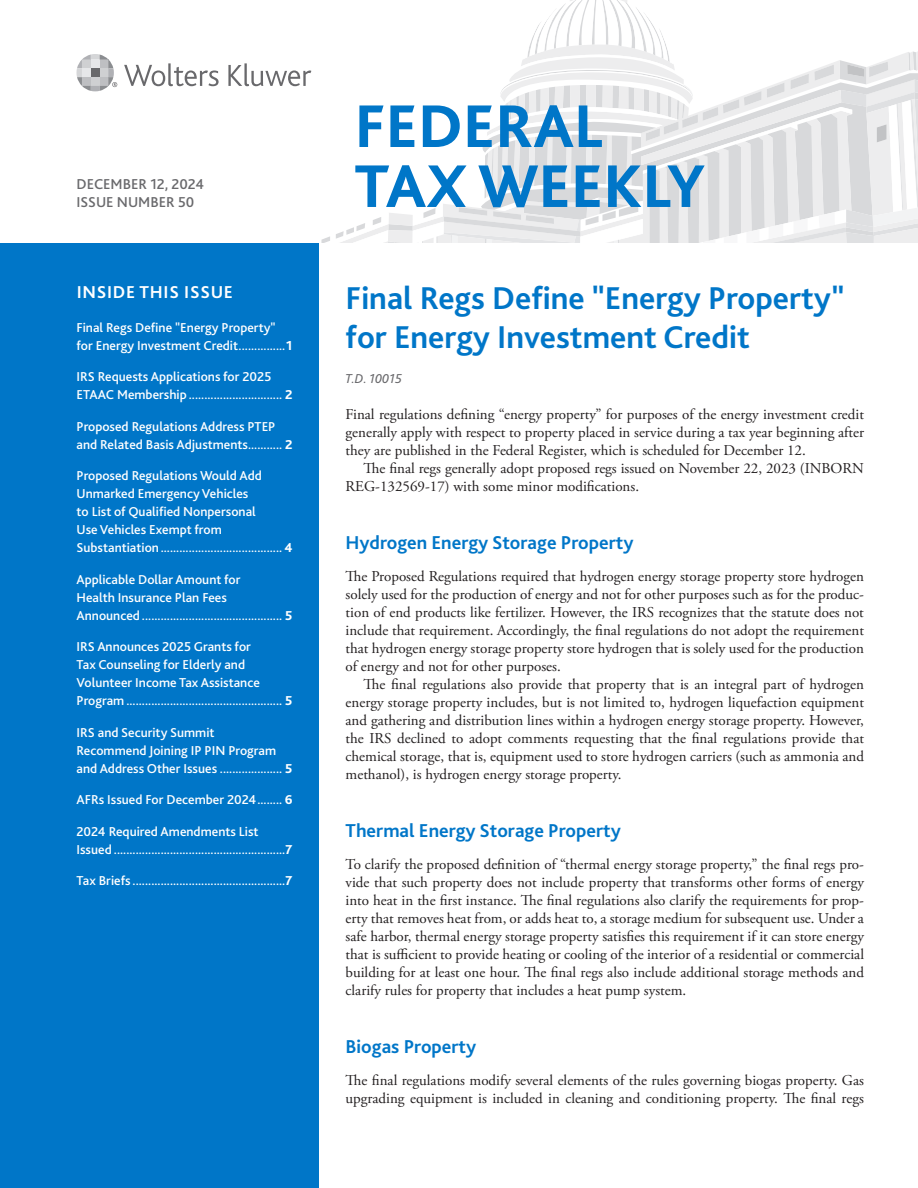
<style>
.page{position:relative;width:918px;height:1188px;background:#fff}
.page>*{position:absolute;margin:0;border:0;box-sizing:border-box;transform-origin:0 0}
.t1{font:800 63px/60px "Bliss 2";color:#0076c8}
.t2{font:700 33px/39.8px "Bliss 2";color:#0076c8}
.t3{font:700 19.5px "Bliss 2";color:#0076c8}
.t4{font:700 18px "Bliss 2";letter-spacing:.04em;color:#fff}
.t5{font:15px/18px "Adobe Garamond Pro";color:#231f20;text-align:justify}
.t6{font:500 15px/18px "Bliss 2";color:#69696c}
.t7{font:500 13.5px/18px "Bliss 2";color:#fff}
.t8{font:italic 13.5px "Bliss 2";color:#69696c}
.s1{font-weight:800}
</style>
<div class="page">
<svg style="left:124px;top:63px;width:95px;height:23px"></svg>
<svg style="left:228px;top:63px;width:83px;height:23px"></svg>
<svg style="left:77px;top:54px;width:40px;height:37px"></svg>
<svg style="left:321px;top:0;width:597px;height:243px"></svg>
<div style="left:0;top:243px;width:319px;height:945px;background:#0076c8"></div>
<p class="t6" style="left:76px;top:175px;width:129px">DECEMBER 12, 2024<br>ISSUE NUMBER 50</p>
<h1 class="t1" style="left:355px;top:95px;width:352px">FEDERAL<br>TAX WEEKLY</h1>
<p class="t4" style="left:77px;top:281px;width:158px">INSIDE THIS ISSUE</p>
<h2 class="t2" style="left:346px;top:277px;width:500px">Final Regs Define "Energy Property" for Energy Investment Credit</h2>
<p class="t8" style="left:346px;top:370px;width:58px">T.D. 10015</p>
<p class="t5" style="left:346px;top:405px;width:520px">Final regulations defining “energy property” for purposes of the energy investment credit generally apply with respect to property placed in service during a tax year beginning after they are published in the Federal Register, which is scheduled for December 12.</p>
<p class="t5" style="left:346px;top:459px;width:520px;text-indent:18px">The final regs generally adopt proposed regs issued on November 22, 2023 (INBORN<br>REG-132569-17) with some minor modifications.</p>
<p class="t7" style="left:76px;top:318px;width:217px">Final Regs Define "Energy Property" for Energy Investment Credit...............<span class="s1">1</span></p>
<p class="t7" style="left:76px;top:367px;width:217px">IRS Requests Applications for 2025<br>ETAAC Membership .............................. <span class="s1">2</span></p>
<p class="t7" style="left:76px;top:417px;width:218px">Proposed Regulations Address PTEP and Related Basis Adjustments........... <span class="s1">2</span></p>
<p class="t7" style="left:77px;top:466px;width:217px">Proposed Regulations Would Add Unmarked Emergency Vehicles<br>to List of Qualified Nonpersonal<br>Use Vehicles Exempt from Substantiation....................................... <span class="s1">4</span></p>
<p class="t7" style="left:77px;top:570px;width:217px">Applicable Dollar Amount for<br>Health Insurance Plan Fees<br>Announced ............................................. <span class="s1">5</span></p>
<p class="t7" style="left:77px;top:637px;width:217px">IRS Announces 2025 Grants for<br>Tax Counseling for Elderly and Volunteer Income Tax Assistance Program .................................................. <span class="s1">5</span></p>
<p class="t7" style="left:77px;top:723px;width:217px">IRS and Security Summit<br>Recommend Joining IP PIN Program and Address Other Issues .................... <span class="s1">5</span></p>
<p class="t7" style="left:77px;top:790px;width:218px">AFRs Issued For December 2024........ <span class="s1">6</span></p>
<p class="t7" style="left:77px;top:822px;width:217px">2024 Required Amendments List<br>Issued .......................................................<span class="s1">7</span></p>
<p class="t7" style="left:77px;top:871px;width:217px">Tax Briefs .................................................<span class="s1">7</span></p>
<h3 class="t3" style="left:346px;top:530px;width:289px">Hydrogen Energy Storage Property</h3>
<p class="t5" style="left:346px;top:567px;width:520px">The Proposed Regulations required that hydrogen energy storage property store hydrogen solely used for the production of energy and not for other purposes such as for the produc&shy;tion of end products like fertilizer. However, the IRS recognizes that the statute does not include that requirement. Accordingly, the final regulations do not adopt the requirement that hydrogen energy storage property store hydrogen that is solely used for the production of energy and not for other purposes.</p>
<p class="t5" style="left:346px;top:675px;width:520px;text-indent:18px">The final regulations also provide that property that is an integral part of hydrogen energy storage property includes, but is not limited to, hydrogen liquefaction equipment and gathering and distribution lines within a hydrogen energy storage property. However, the IRS declined to adopt comments requesting that the final regulations provide that chemical storage, that is, equipment used to store hydrogen carriers (such as ammonia and methanol), is hydrogen energy storage property.</p>
<h3 class="t3" style="left:346px;top:818px;width:277px">Thermal Energy Storage Property</h3>
<p class="t5" style="left:346px;top:855px;width:520px">To clarify the proposed definition of “thermal energy storage property,” the final regs pro&shy;vide that such property does not include property that transforms other forms of energy into heat in the first instance. The final regulations also clarify the requirements for prop&shy;erty that removes heat from, or adds heat to, a storage medium for subsequent use. Under a safe harbor, thermal energy storage property satisfies this requirement if it can store energy that is sufficient to provide heating or cooling of the interior of a residential or commercial building for at least one hour. The final regs also include additional storage methods and clarify rules for property that includes a heat pump system.</p>
<h3 class="t3" style="left:346px;top:1034px;width:132px">Biogas Property</h3>
<p class="t5" style="left:346px;top:1071px;width:520px">The final regulations modify several elements of the rules governing biogas property. Gas upgrading equipment is included in cleaning and conditioning property. The final regs</p>
</div>
